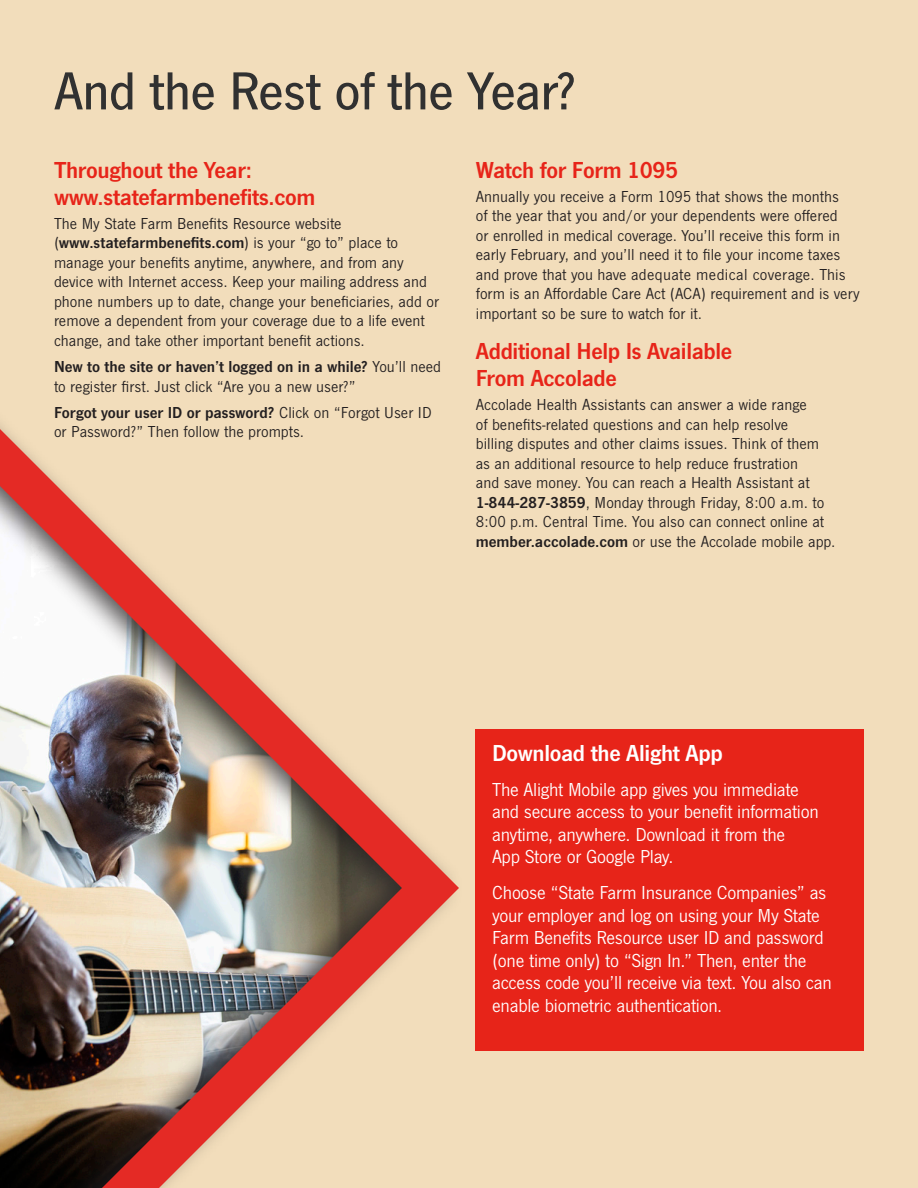
<style>
.page{position:relative;width:918px;height:1188px;background:#f2ddbb}
.page>*{position:absolute;margin:0;border:0;box-sizing:border-box;transform-origin:0 0}
.t1{font:500 55.5px "SF News Gothic";letter-spacing:-.02em;color:#313131}
.t2{font:600 24px/27px "SF News Gothic";letter-spacing:-.015em;color:#e72419}
.t3{font:600 24px "SF News Gothic";letter-spacing:-.015em;color:#fff}
.t4{font:19.5px/22.5px "SF News Gothic";letter-spacing:-.015em;color:#fff}
.body{font:16.5px/19.5px "SF News Gothic";color:#231f20}
.s1{font-weight:600}
</style>
<div class="page">
<div style="left:476px;top:729px;width:388px;height:322px;background:#e72419"></div>
<img style="left:0;top:429px;width:459px;height:759px">
<p class="t1" style="left:54px;top:60px;width:524px">And the Rest of the Year?</p>
<h2 class="t2" style="left:54px;top:157px;width:263px">Throughout the Year: www.statefarmbenefits.com</h2>
<p class="body" style="left:54px;top:214px;width:387px">The My State Farm Benefits Resource website (<span class="s1">www.statefarmbenefits.com</span>) is your “go to” place to manage your benefits anytime, anywhere, and from any device with Internet access. Keep your mailing address and phone numbers up to date, change your beneficiaries, add or remove a dependent from your coverage due to a life event change, and take other important benefit actions.</p>
<p class="body" style="left:54px;top:357px;width:389px"><span class="s1">New to the site or haven’t logged on in a while?</span> You’ll need to register first. Just click “Are you a new user?”</p>
<p class="body" style="left:54px;top:403px;width:379px"><span class="s1">Forgot your user ID or password?</span> Click on “Forgot User ID or Password?” Then follow the prompts.</p>
<h2 class="t2" style="left:476px;top:157px;width:204px">Watch for Form 1095</h2>
<p class="body" style="left:476px;top:187px;width:385px">Annually you receive a Form 1095 that shows the months<br>of the year that you and/or your dependents were offered<br>or enrolled in medical coverage. You’ll receive this form in early February, and you’ll need it to file your income taxes and prove that you have adequate medical coverage. This form is an Affordable Care Act (ACA) requirement and is very important so be sure to watch for it.</p>
<h2 class="t2" style="left:476px;top:338px;width:258px">Additional Help Is Available<br>From Accolade</h2>
<p class="body" style="left:476px;top:395px;width:361px">Accolade Health Assistants can answer a wide range<br>of benefits-related questions and can help resolve<br>billing disputes and other claims issues. Think of them as an additional resource to help reduce frustration<br>and save money. You can reach a Health Assistant at <span class="s1">1-844-287-3859</span>, Monday through Friday, 8:00 a.m. to 8:00 p.m. Central Time. You also can connect online at <span class="s1">member.accolade.com</span> or use the Accolade mobile app.</p>
<h2 class="t3" style="left:492px;top:739px;width:232px">Download the Alight App</h2>
<h2 class="t4" style="left:492px;top:778px;width:328px">The Alight Mobile app gives you immediate and secure access to your benefit information anytime, anywhere. Download it from the<br>App Store or Google Play.</h2>
<h2 class="t4" style="left:492px;top:882px;width:341px">Choose “State Farm Insurance Companies” as your employer and log on using your My State Farm Benefits Resource user ID and password (one time only) to “Sign In.” Then, enter the access code you’ll receive via text. You also can enable biometric authentication.</h2>
</div>
